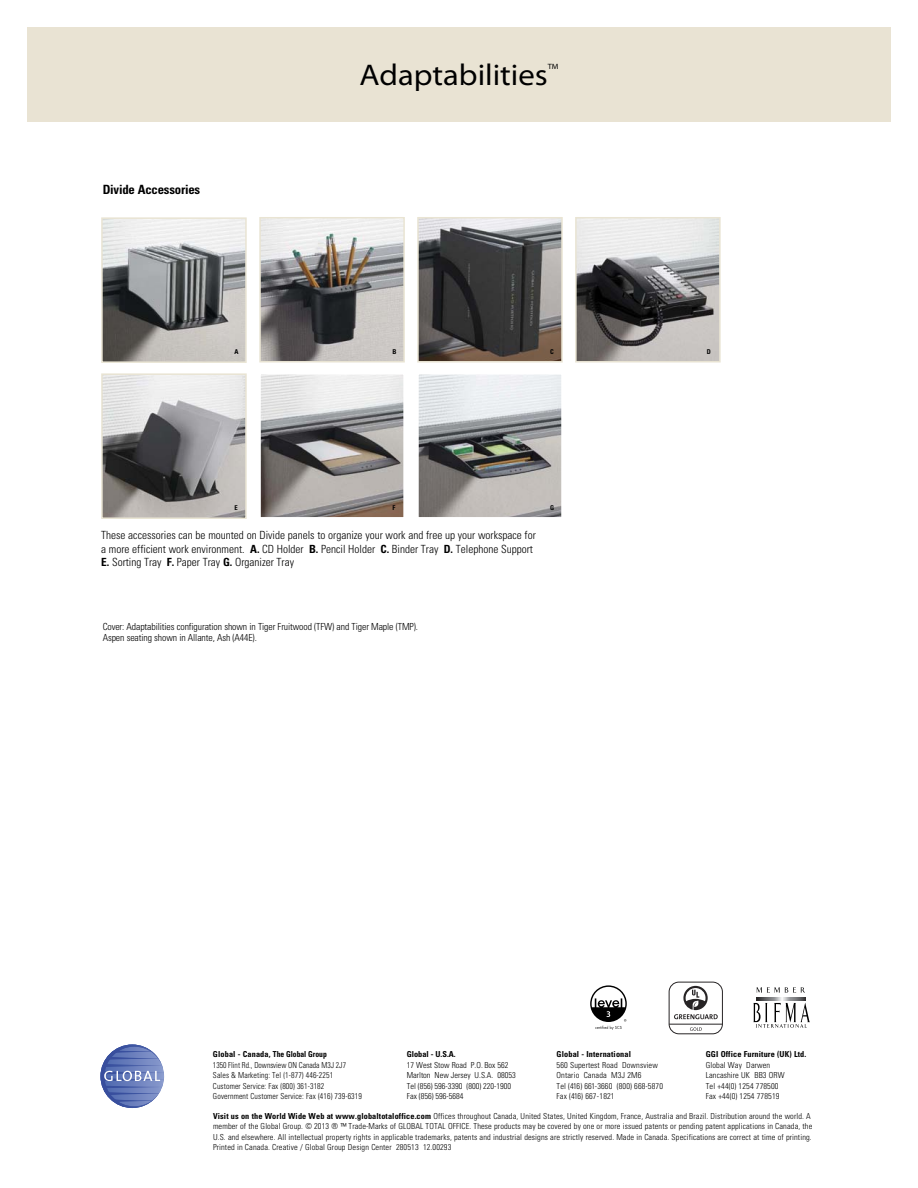
<style>
.page{position:relative;width:918px;height:1188px;background:#fff}
.page>*{position:absolute;margin:0;border:0;box-sizing:border-box;transform-origin:0 0}
.t1{font:semi-expanded 30px "Myriad Pro";color:#000}
.t2{font:700 condensed 12.75px "Univers LT Std";letter-spacing:-.015em;color:#000}
.t3{font:300 condensed 11.25px/13.5px "Univers LT Std";color:#000}
.t4{font:300 condensed 9.75px/11.7px "Univers LT Std";letter-spacing:-.01em;color:#000}
.t5{font:300 condensed 8.25px/10.5px "Univers LT Std";letter-spacing:.015em;color:#000}
.t6{font:300 condensed 8.25px/10.5px "Univers LT Std";letter-spacing:.015em;color:#000;scale:.92 1}
.t7{font:700 condensed 8.25px "Univers LT Std";letter-spacing:.015em;color:#000}
.t8{font:semi-expanded 7.65px "Myriad Pro";color:#000}
.t9{font:700 condensed 6.6px "Univers LT Std";color:#000}
.s1{font-weight:700}
</style>
<div class="page">
<div style="left:27px;top:27px;width:864px;height:94px;background:#e9e3d3"></div>
<img style="left:420px;top:220px;width:140px;height:140px">
<div style="left:417px;top:217px;width:146px;height:146px;border:2px solid #e9e4d3"></div>
<img style="left:262px;top:220px;width:140px;height:140px">
<div style="left:259px;top:217px;width:146px;height:146px;border:2px solid #e9e4d3"></div>
<img style="left:578px;top:220px;width:140px;height:140px">
<div style="left:575px;top:217px;width:146px;height:146px;border:2px solid #e9e4d3"></div>
<img style="left:104px;top:220px;width:140px;height:140px">
<div style="left:101px;top:217px;width:146px;height:146px;border:2px solid #e9e4d3"></div>
<img style="left:420px;top:376px;width:140px;height:140px">
<div style="left:417px;top:373px;width:146px;height:146px;border:2px solid #fff"></div>
<img style="left:262px;top:376px;width:140px;height:140px">
<div style="left:259px;top:373px;width:146px;height:146px;border:2px solid #fff"></div>
<img style="left:104px;top:376px;width:140px;height:140px">
<div style="left:101px;top:373px;width:146px;height:146px;border:2px solid #e9e4d3"></div>
<svg style="left:100px;top:1044px;width:64px;height:64px"></svg>
<svg style="left:756px;top:998px;width:49px;height:2px"></svg>
<svg style="left:753px;top:1003px;width:57px;height:25px"></svg>
<svg style="left:757px;top:987px;width:48px;height:6px"></svg>
<svg style="left:590px;top:985px;width:37px;height:45px"></svg>
<div style="left:669px;top:982px;width:54px;height:52px;border:1px solid #272425;border-radius:10px"></div>
<hr style="left:669px;top:1024px;width:53px;height:1px;background:#272425">
<svg style="left:690px;top:1027px;width:12px;height:4px"></svg>
<svg style="left:674px;top:986px;width:44px;height:33px"></svg>
<h2 class="t2" style="left:103px;top:185px;width:99px">Divide Accessories</h2>
<h1 class="t1" style="left:359px;top:64px;width:190px">Adaptabilities</h1>
<p class="t8" style="left:548px;top:63px;width:12px">TM</p>
<p class="t9" style="left:235px;top:350px;width:6px">A</p>
<p class="t9" style="left:392px;top:349px;width:6px">B</p>
<p class="t9" style="left:550px;top:349px;width:5px">C</p>
<p class="t9" style="left:707px;top:349px;width:6px">D</p>
<p class="t9" style="left:235px;top:506px;width:5px">E</p>
<p class="t9" style="left:392px;top:505px;width:4px">F</p>
<p class="t9" style="left:550px;top:505px;width:6px">G</p>
<p class="t3" style="left:101px;top:530px;width:436px">These accessories can be mounted on Divide panels to organize your work and free up your workspace for a more efficient work environment. <span class="s1">A.</span> CD Holder <span class="s1">B.</span> Pencil Holder <span class="s1">C.</span> Binder Tray <span class="s1">D.</span> Telephone Support<br><span class="s1">E.</span> Sorting Tray <span class="s1">F.</span> Paper Tray <span class="s1">G.</span> Organizer Tray</p>
<p class="t4" style="left:103px;top:621px;width:317px">Cover: Adaptabilities configuration shown in Tiger Fruitwood (TFW) and Tiger Maple (TMP).<br>Aspen seating shown in Allante, Ash (A44E).</p>
<p class="t7" style="left:706px;top:1051px;width:102px">GGI Office Furniture (UK) Ltd.</p>
<p class="t5" style="left:706px;top:1060px;width:80px">Global Way Darwen<br>Lancashire UK BB3 ORW<br>Tel +44(0) 1254 778500<br>Fax +44(0) 1254 778519</p>
<p class="t7" style="left:213px;top:1051px;width:115px">Global - Canada, The Global Group</p>
<p class="t6" style="left:213px;top:1060px;width:163px">1350 Flint Rd., Downsview ON Canada M3J 2J7<br>Sales &amp; Marketing: Tel (1-877) 446-2251<br>Customer Service: Fax (800) 361-3182<br>Government Customer Service: Fax (416) 739-6319</p>
<p class="t5" style="left:213px;top:1111px;width:601px"><span class="s1">Visit us on the World Wide Web at www.globaltotaloffice.com</span> Offices throughout Canada, United States, United Kingdom, France, Australia and Brazil. Distribution around the world. A member of the Global Group. © 2013 ® ™ Trade-Marks of GLOBAL TOTAL OFFICE. These products may be covered by one or more issued patents or pending patent applications in Canada, the U.S. and elsewhere. All intellectual property rights in applicable trademarks, patents and industrial designs are strictly reserved. Made in Canada. Specifications are correct at time of printing.<br>Printed in Canada. Creative / Global Group Design Center 280513 12.00293</p>
<p class="t7" style="left:557px;top:1051px;width:76px">Global - International</p>
<p class="t5" style="left:557px;top:1060px;width:108px">560 Supertest Road Downsview<br>Ontario Canada M3J 2M6<br>Tel (416) 661-3660 (800) 668-5870<br>Fax (416) 667-1821</p>
<p class="t7" style="left:407px;top:1051px;width:50px">Global - U.S.A.</p>
<p class="t5" style="left:407px;top:1060px;width:110px">17 West Stow Road P.O. Box 562<br>Marlton New Jersey U.S.A. 08053<br>Tel (856) 596-3390 (800) 220-1900<br>Fax (856) 596-5684</p>
</div>
